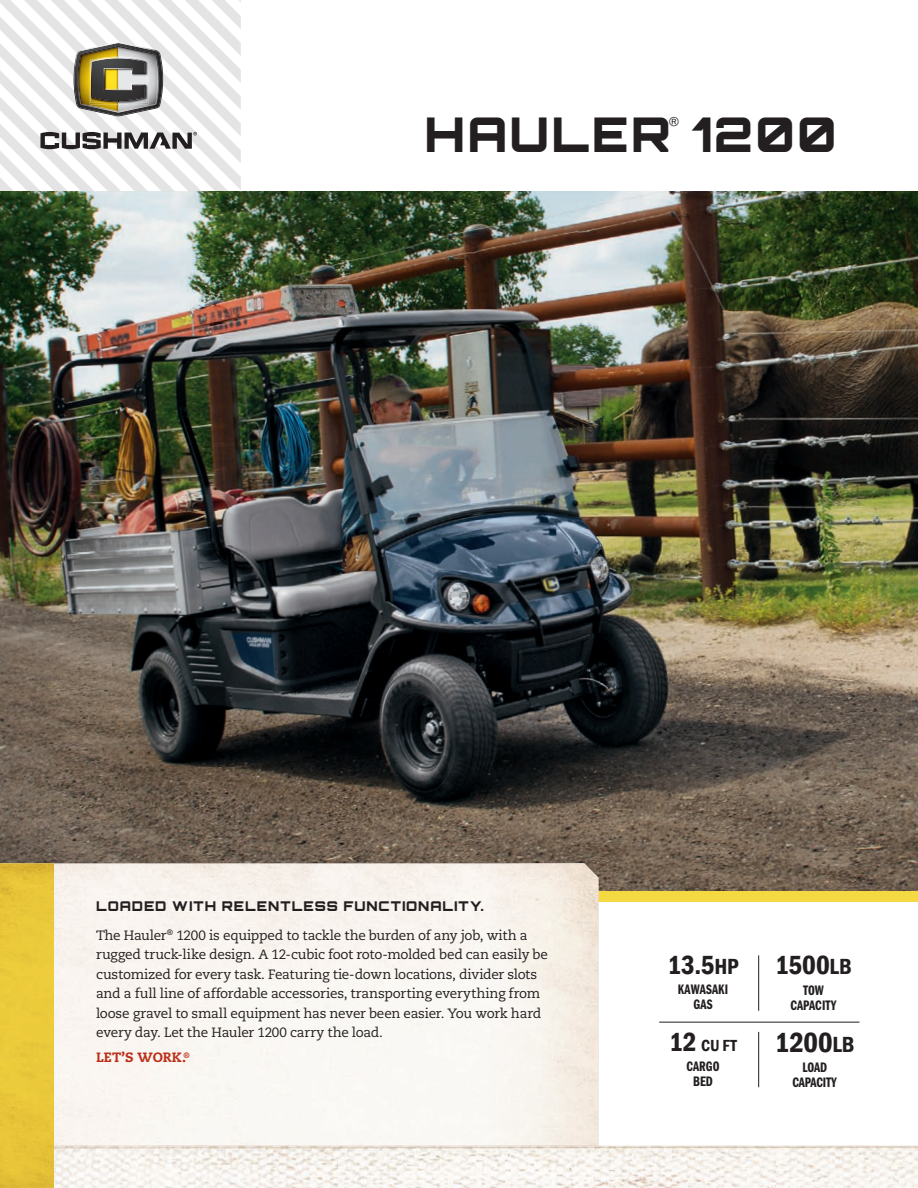
<style>
.page{position:relative;width:918px;height:1188px;background:#fff}
.page>*{position:absolute;margin:0;border:0;box-sizing:border-box;transform-origin:0 0}
.t1{font:900 48px "Orbitron";letter-spacing:.045em;color:#231f20}
.t2{font:600 condensed 28.5px "Franklin Gothic";color:#231f20}
.t3{font:600 condensed 27px "Franklin Gothic";letter-spacing:-.005em;color:#231f20}
.t4{font:600 condensed 16.5px "Franklin Gothic";color:#231f20}
.t5{font:14.25px "Franklin Gothic Demi Cmpr";letter-spacing:.01em;color:#231f20}
.t6{font:13.5px/19.5px "Caecilia";letter-spacing:-.02em;color:#231f20}
.t7{font:900 13.5px "Orbitron";letter-spacing:.07em;color:#231f20}
.t8{font:800 13.5px "Caecilia";letter-spacing:.01em;color:#bc2e18}
.t9{font:13.5px "Franklin Gothic";color:#231f20}
.s1{font-size:22.5px}
.s2{font-size:27px}
</style>
<div class="page">
<img style="left:0;top:191px;width:918px;height:700px">
<div style="left:598px;top:891px;width:320px;height:10px;background:#f4d942"></div>
<svg style="left:0;top:0;width:241px;height:191px"></svg>
<img style="left:54px;top:1154px;width:864px;height:34px">
<img style="left:54px;top:863px;width:544px;height:283px">
<img style="left:54px;top:1146px;width:864px;height:8px">
<img style="left:0;top:863px;width:54px;height:325px">
<hr style="left:758px;top:955px;width:1px;height:56px;background:#231f20">
<hr style="left:758px;top:1032px;width:1px;height:55px;background:#231f20">
<hr style="left:659px;top:1022px;width:201px;height:1px;background:#231f20">
<p class="t9" style="left:669px;top:114px;width:12px">®</p>
<p class="t1" style="left:425px;top:105px;width:414px">HAULER 1200</p>
<p class="t7" style="left:96px;top:898px;width:389px">LOADED WITH RELENTLESS FUNCTIONALITY.</p>
<p class="t6" style="left:96px;top:926px;width:453px">The Hauler<sup>®</sup> 1200 is equipped to tackle the burden of any job, with a rugged truck-like design. A 12-cubic foot roto-molded bed can easily be customized for every task. Featuring tie-down locations, divider slots and a full line of affordable accessories, transporting everything from loose gravel to small equipment has never been easier. You work hard every day. Let the Hauler 1200 carry the load.</p>
<p class="t8" style="left:96px;top:1049px;width:95px">LET’S WORK.<sup>®</sup></p>
<p class="t3" style="left:667px;top:947px;width:73px">13.5<span class="s1">HP</span></p>
<p class="t5" style="left:678px;top:982px;width:52px">KAWASAKI</p>
<p class="t5" style="left:694px;top:997px;width:20px">GAS</p>
<p class="t4" style="left:669px;top:1034px;width:69px"><span class="s2">12</span> CU FT</p>
<p class="t5" style="left:686px;top:1059px;width:35px">CARGO</p>
<p class="t5" style="left:693px;top:1074px;width:21px">BED</p>
<p class="t3" style="left:775px;top:947px;width:78px">1500<span class="s1">LB</span></p>
<p class="t5" style="left:803px;top:982px;width:22px">TOW</p>
<p class="t5" style="left:790px;top:997px;width:48px">CAPACITY</p>
<p class="t2" style="left:775px;top:1023px;width:81px">1200<span class="s1">LB</span></p>
<p class="t5" style="left:802px;top:1060px;width:26px">LOAD</p>
<p class="t5" style="left:792px;top:1075px;width:46px">CAPACITY</p>
</div>
